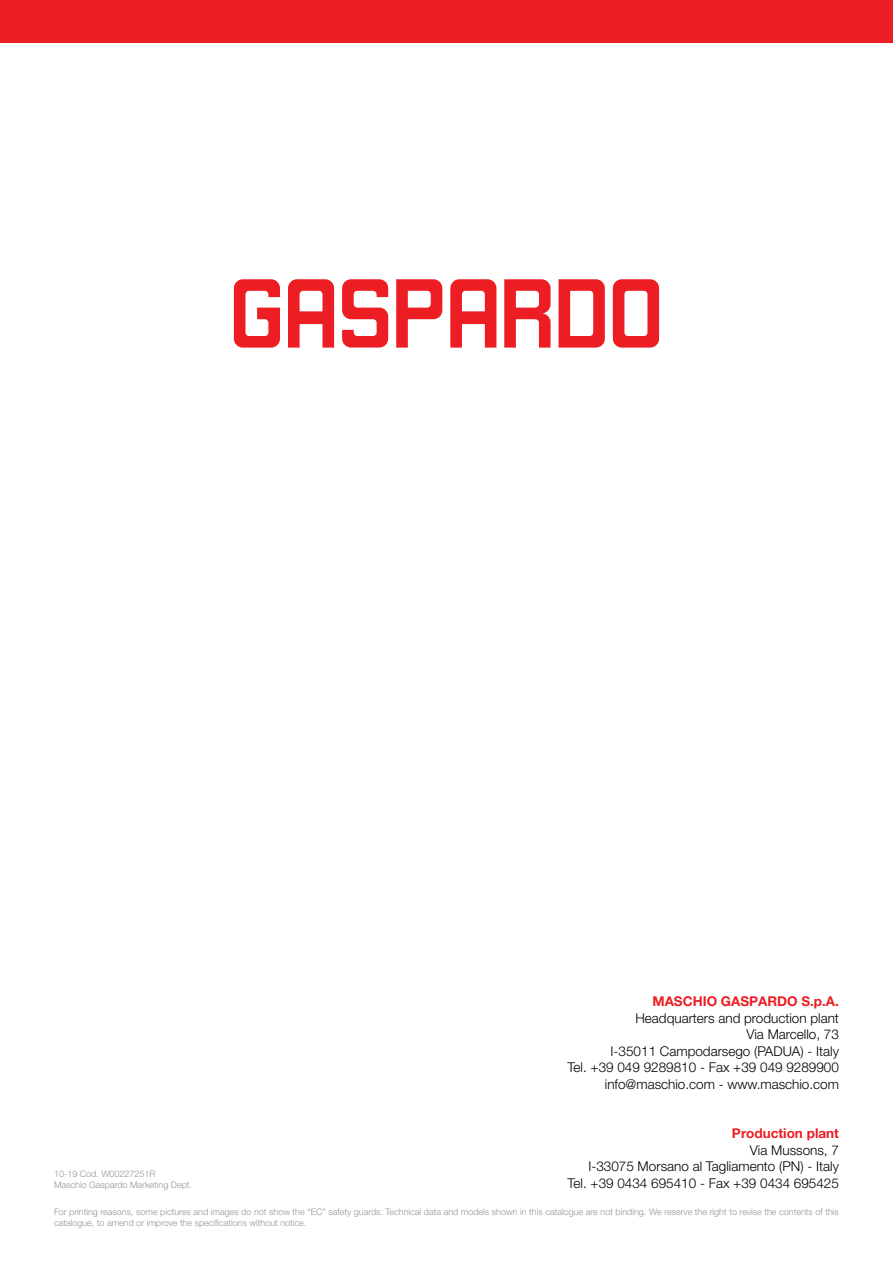
<style>
.page{position:relative;width:893px;height:1263px;background:#fff}
.page>*{position:absolute;margin:0;border:0;box-sizing:border-box;transform-origin:0 0}
.t1{font:300 13.5px/16.5px "Helvetica Neue LT Pro";color:#000;text-align:right}
.t2{font:700 13.5px "Helvetica Neue LT Pro";color:#ed1d24}
.t3{font:300 9px/10.5px "Helvetica Neue LT Pro";color:#939598}
</style>
<div class="page">
<svg style="left:234px;top:279px;width:425px;height:69px"></svg>
<div style="left:0;top:0;width:893px;height:43px;background:#ed1d24"></div>
<h1 class="t2" style="left:652px;top:993px;width:188px">MASCHIO GASPARDO S.p.A.</h1>
<h1 class="t1" style="left:568px;top:1009px;width:273px">Headquarters and production plant<br>Via Marcello, 73<br>I-35011 Campodarsego (PADUA) - Italy<br>Tel. +39 049 9289810 - Fax +39 049 9289900 info@maschio.com - www.maschio.com</h1>
<h1 class="t2" style="left:732px;top:1125px;width:108px">Production plant</h1>
<h1 class="t1" style="left:568px;top:1141px;width:273px">Via Mussons, 7<br>I-33075 Morsano al Tagliamento (PN) - Italy<br>Tel. +39 0434 695410 - Fax +39 0434 695425</h1>
<p class="t3" style="left:54px;top:1168px;width:140px">10-19 Cod. W00227251R<br>Maschio Gaspardo Marketing Dept.</p>
<p class="t3" style="left:54px;top:1207px;width:786px">For printing reasons, some pictures and images do not show the “EC” safety guards. Technical data and models shown in this catalogue are not binding. We reserve the right to revise the contents of this catalogue, to amend or improve the specifications without notice.</p>
</div>
